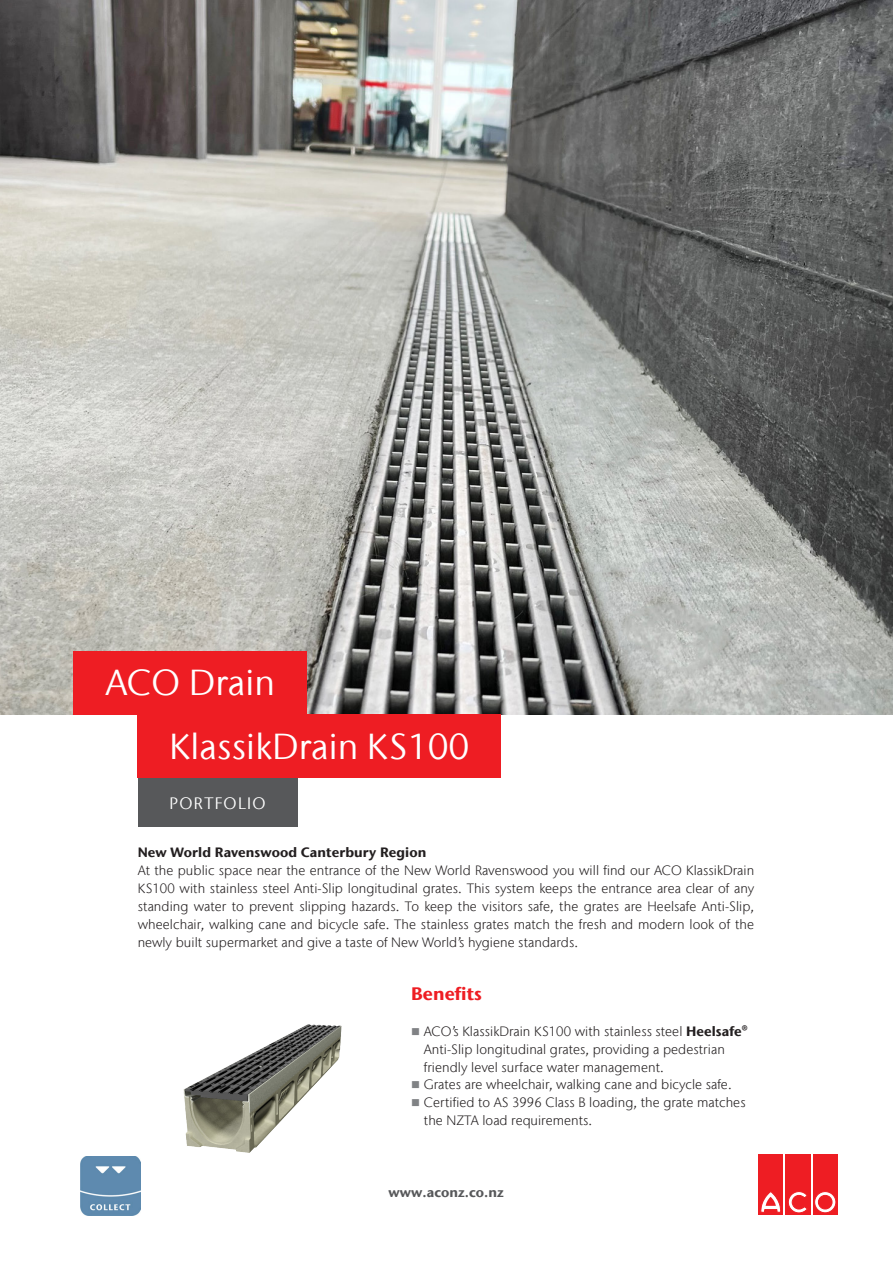
<style>
.page{position:relative;width:893px;height:1263px;background:#fff}
.page>*{position:absolute;margin:0;border:0;box-sizing:border-box;transform-origin:0 0}
.Title_Cluster_Red{font:36px "Stone Sans IIITC Com";letter-spacing:.01em;color:#fff}
.Body_copy{font:700 18px "Stone Sans IIITC Com";letter-spacing:.005em;color:#ee1d23}
.Title_Cluster_Grey{font:16.5px "Stone Sans IIITC Com";letter-spacing:.08em;color:#fff}
.Body_copy-2{font:300 13.5px/17.9px "Stone Sans IIITC Com";letter-spacing:.005em;color:#231f20}
.Body_copy-3{font:700 13.5px "Stone Sans IIITC Com";letter-spacing:.005em;color:#231f20}
.Body_copy-4{font:700 13.5px "Stone Sans IIITC Com";letter-spacing:.005em;color:#57585a}
.s1{color:#808285}
.s2{font-weight:700}
</style>
<div class="page">
<img style="left:0;top:0;width:893px;height:714px">
<div style="left:138px;top:778px;width:160px;height:49px;background:#57585a"></div>
<div style="left:138px;top:714px;width:363px;height:64px;background:#ee1d23"></div>
<div style="left:74px;top:651px;width:233px;height:63px;background:#ee1d23"></div>
<img style="left:184px;top:1024px;width:157px;height:128px">
<img style="left:81px;top:1156px;width:59px;height:59px">
<div style="left:758px;top:1154px;width:25px;height:61px;background:#ee1d23"></div>
<svg style="left:761px;top:1192px;width:20px;height:20px"></svg>
<div style="left:785px;top:1154px;width:25px;height:61px;background:#ee1d23"></div>
<svg style="left:788px;top:1191px;width:19px;height:22px"></svg>
<div style="left:813px;top:1154px;width:25px;height:61px;background:#ee1d23"></div>
<svg style="left:815px;top:1191px;width:21px;height:22px"></svg>
<div style="left:814px;top:1191px;width:22px;height:22px;border:1px solid #ee1d23;border-radius:50%"></div>
<div style="left:818px;top:1195px;width:14px;height:14px;background:#ee1d23;border-radius:50%"></div>
<div style="left:818px;top:1195px;width:14px;height:14px;border:1px solid #ee1d23;border-radius:50%"></div>
<p class="Title_Cluster_Red" style="left:106px;top:660px;width:171px">ACO Drain</p>
<p class="Title_Cluster_Red" style="left:170px;top:724px;width:301px">KlassikDrain KS100</p>
<p class="Title_Cluster_Grey" style="left:170px;top:792px;width:98px">PORTFOLIO</p>
<p class="Body_copy-3" style="left:138px;top:844px;width:290px">New World Ravenswood Canterbury Region</p>
<p class="Body_copy-2" style="left:138px;top:861px;width:618px;text-align:justify">At the public space near the entrance of the New World Ravenswood you will find our ACO KlassikDrain KS100 with stainless steel Anti-Slip longitudinal grates. This system keeps the entrance area clear of any standing water to prevent slipping hazards. To keep the visitors safe, the grates are Heelsafe Anti-Slip, wheelchair, walking cane and bicycle safe. The stainless grates match the fresh and modern look of the newly built supermarket and give a taste of New World’s hygiene standards.</p>
<p class="Body_copy" style="left:411px;top:982px;width:72px">Benefits</p>
<p class="Body_copy-2" style="left:424px;top:1022px;width:325px;text-indent:-13px"><span class="s1">■</span> ACO’s KlassikDrain KS100 with stainless steel <span class="s2">Heelsafe®<br></span>Anti-Slip longitudinal grates, providing a pedestrian friendly level surface water management.</p>
<p class="Body_copy-2" style="left:411px;top:1076px;width:322px"><span class="s1">■</span> Grates are wheelchair, walking cane and bicycle safe.</p>
<p class="Body_copy-2" style="left:424px;top:1093px;width:323px;text-indent:-13px"><span class="s1">■</span> Certified to AS 3996 Class B loading, the grate matches the NZTA load requirements.</p>
<p class="Body_copy-4" style="left:388px;top:1183px;width:117px">www.aconz.co.nz</p>
</div>
